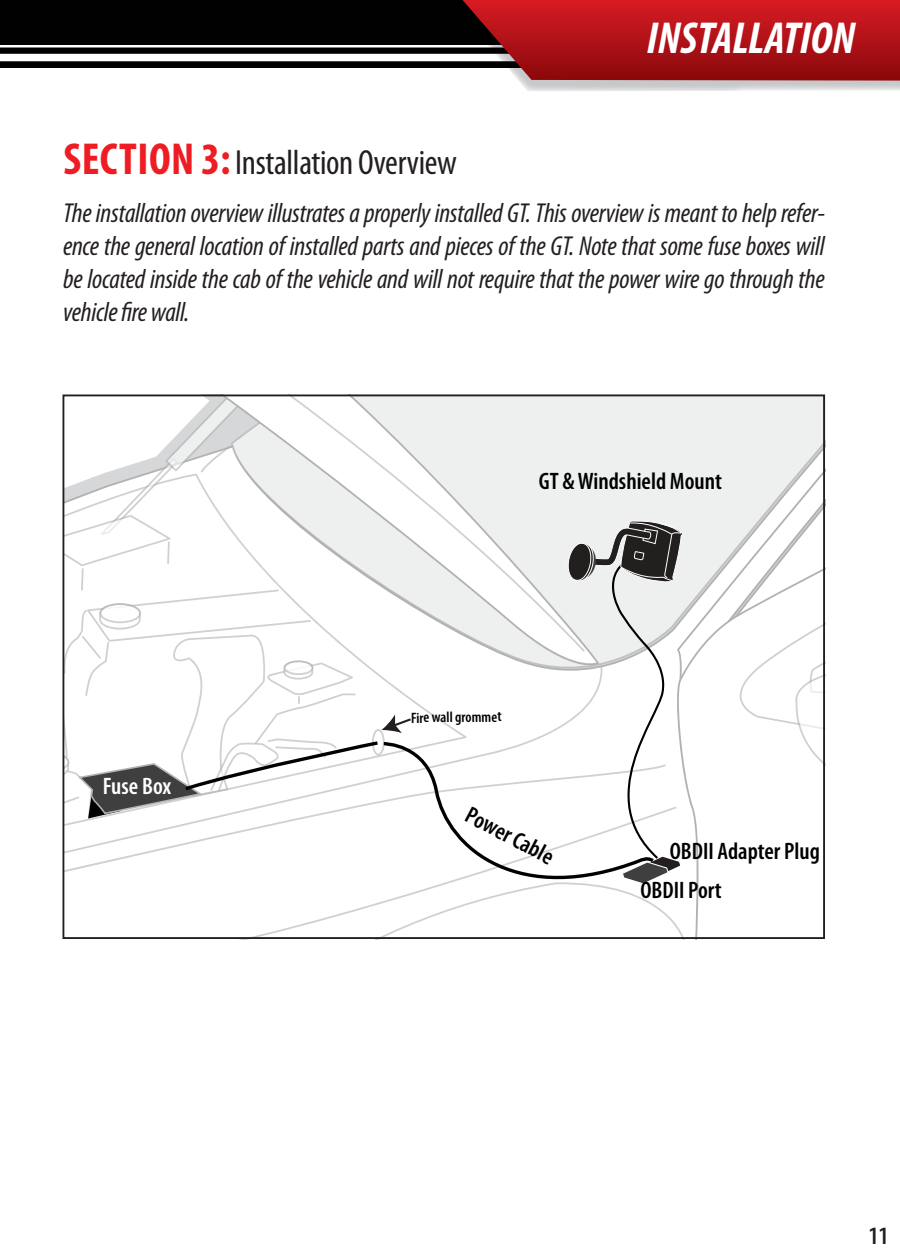
<style>
.page{position:relative;width:900px;height:1260px;background:#fff}
.page>*{position:absolute;margin:0;border:0;box-sizing:border-box;transform-origin:0 0}
.t1{font:italic 700 condensed 45px "Myriad Pro";color:#fff}
.t2{font:condensed 35px "Myriad Pro";letter-spacing:-.01em;color:#231f20}
.t3{font:italic condensed 27.5px/33px "Myriad Pro";letter-spacing:-.01em;color:#231f20;text-align:justify}
.t4{font:600 condensed 25px "Myriad Pro";color:#231f20}
.t5{font:600 condensed 24px/39px "Myriad Pro";color:#000}
.t6{font:600 condensed 24px "Myriad Pro";color:#fff}
.t7{font:600 condensed 15px "Myriad Pro";color:#000}
.s1{font-weight:700;font-size:45px;color:#ee1d23}
</style>
<div class="page">
<div style="left:0;top:0;width:900px;height:68px;background:#010101"></div>
<div style="left:0;top:54px;width:900px;height:7px;background:#fff"></div>
<hr style="left:0;top:45px;width:900px;height:3px;background:#fff">
<svg style="left:439px;top:0;width:461px;height:91px;background:#ad3236"></svg>
<div style="left:697px;top:397px;width:125px;height:24px;background:#eeefef"></div>
<svg style="left:697px;top:421px;width:125px;height:515px"></svg>
<svg style="left:740px;top:589px;width:82px;height:190px"></svg>
<svg style="left:65px;top:397px;width:632px;height:539px"></svg>
<h1 class="t1" style="left:647px;top:10px;width:210px">INSTALLATION</h1>
<p class="t2" style="left:63px;top:141px;width:395px"><span class="s1">SECTION 3:</span> Installation Overview</p>
<p class="t3" style="left:63px;top:196px;width:763px">The installation overview illustrates a properly installed GT. This overview is meant to help refer&shy;ence the general location of installed parts and pieces of the GT. Note that some fuse boxes will be located inside the cab of the vehicle and will not require that the power wire go through the vehicle fire wall.</p>
<p class="t6" style="left:103px;top:773px;width:70px">Fuse Box</p>
<p class="t5" style="left:539px;top:462px;width:185px">GT &amp; Windshield Mount</p>
<p class="t7" style="left:411px;top:710px;width:92px;rotate:-1deg">Fire wall grommet</p>
<p class="t5" style="left:476px;top:796px;width:98px;rotate:28deg">Power Cable</p>
<p class="t5" style="left:641px;top:832px;width:181px;text-indent:29px">OBDII Adapter Plug<br>OBDII Port</p>
<p class="t4" style="left:868px;top:1222px;width:22px">11</p>
</div>
